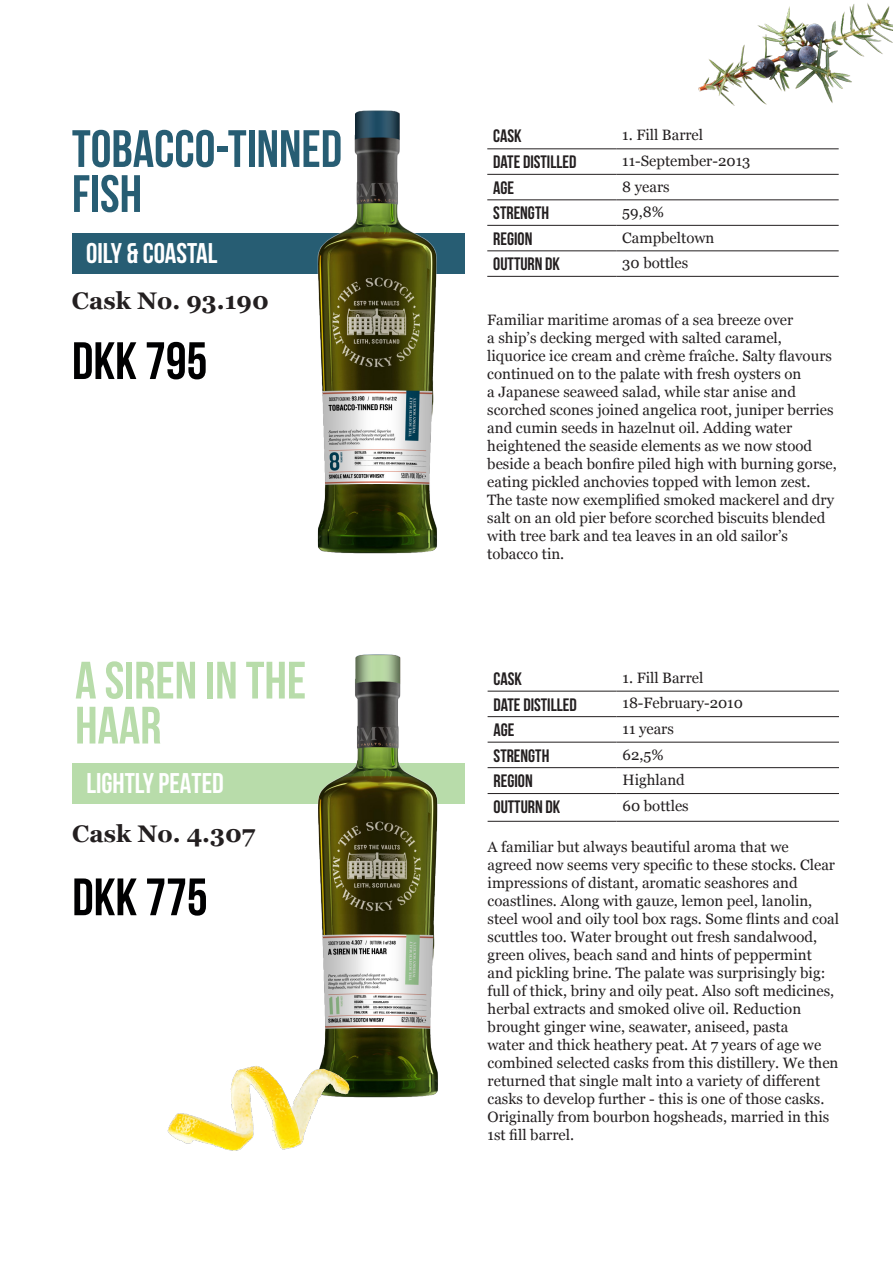
<style>
.page{position:relative;width:893px;height:1263px;background:#fff}
.page>*{position:absolute;margin:0;border:0;box-sizing:border-box;transform-origin:0 0}
.t1{font:700 52.5px/45px "Bebas Neue";color:#275d73}
.t2{font:700 52.5px/45px "Bebas Neue";color:#b8dcaa}
.t3{font:700 52.5px "Bebas Neue";color:#000001}
.t4{font:700 28.5px "Bebas Neue";color:#fff}
.t5{font:700 24px "Georgia";color:#231f20}
.t6{font:700 18px "Bebas Neue";color:#231f20}
.t7{font:15px/18px "Georgia";color:#231f20}
</style>
<div class="page">
<div style="left:72px;top:233px;width:393px;height:41px;background:#275d73"></div>
<img style="left:317px;top:110px;width:120px;height:444px">
<hr style="left:487px;top:148px;width:129px;height:1px;background:#231f20">
<hr style="left:616px;top:148px;width:223px;height:1px;background:#231f20">
<hr style="left:487px;top:174px;width:129px;height:1px;background:#231f20">
<hr style="left:616px;top:174px;width:223px;height:1px;background:#231f20">
<hr style="left:487px;top:199px;width:129px;height:1px;background:#231f20">
<hr style="left:616px;top:199px;width:223px;height:1px;background:#231f20">
<hr style="left:487px;top:225px;width:129px;height:1px;background:#231f20">
<hr style="left:616px;top:225px;width:223px;height:1px;background:#231f20">
<hr style="left:487px;top:250px;width:129px;height:1px;background:#231f20">
<hr style="left:616px;top:250px;width:223px;height:1px;background:#231f20">
<hr style="left:487px;top:276px;width:129px;height:1px;background:#231f20">
<hr style="left:616px;top:276px;width:223px;height:1px;background:#231f20">
<div style="left:72px;top:764px;width:393px;height:40px;background:#b8dcaa"></div>
<img style="left:313px;top:654px;width:127px;height:444px">
<hr style="left:488px;top:691px;width:129px;height:1px;background:#231f20">
<hr style="left:617px;top:691px;width:222px;height:1px;background:#231f20">
<hr style="left:488px;top:716px;width:129px;height:1px;background:#231f20">
<hr style="left:617px;top:716px;width:222px;height:1px;background:#231f20">
<hr style="left:488px;top:742px;width:129px;height:1px;background:#231f20">
<hr style="left:617px;top:742px;width:222px;height:1px;background:#231f20">
<hr style="left:488px;top:767px;width:129px;height:1px;background:#231f20">
<hr style="left:617px;top:767px;width:222px;height:1px;background:#231f20">
<hr style="left:488px;top:793px;width:129px;height:1px;background:#231f20">
<hr style="left:617px;top:793px;width:222px;height:1px;background:#231f20">
<hr style="left:488px;top:821px;width:129px;height:1px;background:#231f20">
<hr style="left:617px;top:821px;width:222px;height:1px;background:#231f20">
<img style="left:167px;top:1038px;width:197px;height:113px">
<img style="left:698px;top:3px;width:195px;height:103px">
<p class="t1" style="left:72px;top:126px;width:272px">TOBACCO-TINNED<br>FISH</p>
<p class="t4" style="left:86px;top:237px;width:133px">OILY &amp; COASTAL</p>
<p class="t5" style="left:72px;top:283px;width:198px">Cask No. 93.190</p>
<p class="t3" style="left:72px;top:332px;width:137px">DKK 795</p>
<p class="t2" style="left:75px;top:657px;width:233px">A SIREN IN THE<br>HAAR</p>
<p class="t4" style="left:86px;top:767px;width:139px">LIGHTLY PEATED</p>
<p class="t5" style="left:72px;top:816px;width:184px">Cask No. 4.307</p>
<p class="t3" style="left:72px;top:868px;width:137px">DKK 775</p>
<p class="t6" style="left:493px;top:126px;width:30px">CASK</p>
<p class="t7" style="left:622px;top:125px;width:82px">1. Fill Barrel</p>
<p class="t6" style="left:493px;top:152px;width:85px">DATE DISTILLED</p>
<p class="t7" style="left:622px;top:151px;width:130px">11-September-2013</p>
<p class="t6" style="left:493px;top:178px;width:22px">AGE</p>
<p class="t7" style="left:622px;top:177px;width:49px">8 years</p>
<p class="t6" style="left:493px;top:203px;width:57px">STRENGTH</p>
<p class="t7" style="left:622px;top:202px;width:43px">59,8%</p>
<p class="t6" style="left:493px;top:229px;width:41px">REGION</p>
<p class="t7" style="left:622px;top:228px;width:94px">Campbeltown</p>
<p class="t6" style="left:493px;top:254px;width:68px">OUTTURN DK</p>
<p class="t7" style="left:622px;top:253px;width:67px">30 bottles</p>
<p class="t7" style="left:487px;top:310px;width:351px">Familiar maritime aromas of a sea breeze over<br>a ship’s decking merged with salted caramel, liquorice ice cream and crème fraîche. Salty flavours continued on to the palate with fresh oysters on<br>a Japanese seaweed salad, while star anise and scorched scones joined angelica root, juniper berries and cumin seeds in hazelnut oil. Adding water heightened the seaside elements as we now stood beside a beach bonfire piled high with burning gorse, eating pickled anchovies topped with lemon zest.<br>The taste now exemplified smoked mackerel and dry salt on an old pier before scorched biscuits blended with tree bark and tea leaves in an old sailor’s tobacco tin.</p>
<p class="t6" style="left:494px;top:669px;width:30px">CASK</p>
<p class="t7" style="left:623px;top:668px;width:82px">1. Fill Barrel</p>
<p class="t6" style="left:494px;top:694px;width:85px">DATE DISTILLED</p>
<p class="t7" style="left:623px;top:694px;width:122px">18-February-2010</p>
<p class="t6" style="left:494px;top:720px;width:22px">AGE</p>
<p class="t7" style="left:623px;top:719px;width:53px">11 years</p>
<p class="t6" style="left:494px;top:745px;width:57px">STRENGTH</p>
<p class="t7" style="left:623px;top:745px;width:43px">62,5%</p>
<p class="t6" style="left:494px;top:771px;width:41px">REGION</p>
<p class="t7" style="left:623px;top:770px;width:64px">Highland</p>
<p class="t6" style="left:494px;top:797px;width:68px">OUTTURN DK</p>
<p class="t7" style="left:623px;top:796px;width:68px">60 bottles</p>
<p class="t7" style="left:488px;top:837px;width:353px">A familiar but always beautiful aroma that we<br>agreed now seems very specific to these stocks. Clear impressions of distant, aromatic seashores and coastlines. Along with gauze, lemon peel, lanolin, steel wool and oily tool box rags. Some flints and coal scuttles too. Water brought out fresh sandalwood, green olives, beach sand and hints of peppermint and pickling brine. The palate was surprisingly big: full of thick, briny and oily peat. Also soft medicines, herbal extracts and smoked olive oil. Reduction brought ginger wine, seawater, aniseed, pasta<br>water and thick heathery peat. At 7 years of age we combined selected casks from this distillery. We then returned that single malt into a variety of different casks to develop further - this is one of those casks.<br>Originally from bourbon hogsheads, married in this 1st fill barrel.</p>
</div>
